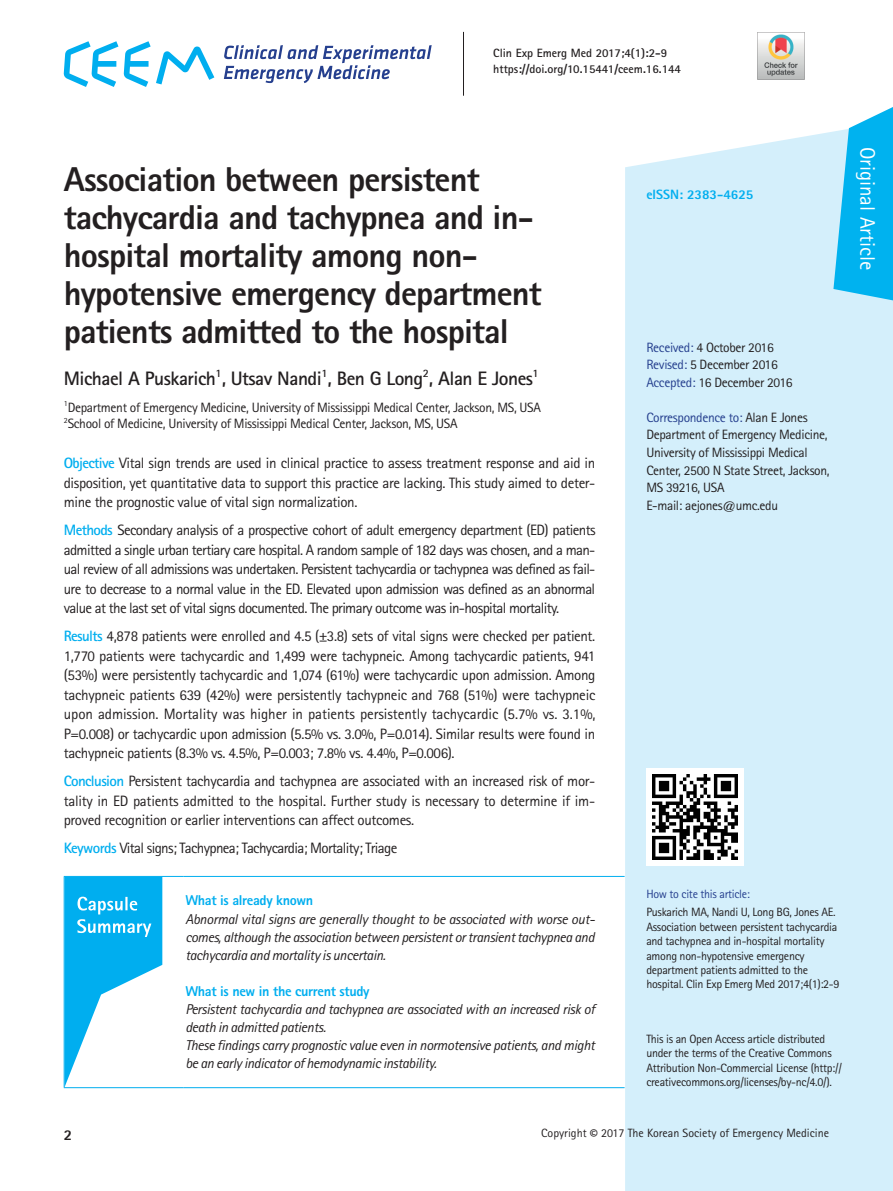
<style>
.page{position:relative;width:893px;height:1191px;background:#fff}
.page>*{position:absolute;margin:0;border:0;box-sizing:border-box;transform-origin:0 0}
.제목{font:800 34.5px/38px "Rotis Sans Serif Std";letter-spacing:-.025em;color:#231f20}
.t1{font:21px "Rotis Sans Serif Std";color:#fff}
.저자{font:700 19.5px "Rotis Sans Serif Std";letter-spacing:-.025em;color:#231f20}
.초록{font:15px/19.5px "Rotis Sans Serif Std";letter-spacing:-.025em;color:#231f20;text-align:justify}
.t2{font:800 15px "Rotis Sans Serif Std";color:#231f20}
.요약_article_본문{font:italic 14.25px/18px "Rotis Sans Serif Std";letter-spacing:-.025em;color:#231f20}
.요약_article_볼드{font:800 14.25px "Rotis Sans Serif Std";letter-spacing:-.025em;color:#00aeef}
.교신저자{font:13.5px/17.5px "Rotis Sans Serif Std";letter-spacing:-.025em;color:#231f20}
.소속{font:13.5px "Rotis Sans Serif Std";letter-spacing:-.025em;color:#231f20}
.교신저자-2{font:13.5px "Rotis Sans Serif Std";letter-spacing:-.025em;color:#253f8e}
.t3{font:800 13.5px "Rotis Sans Serif Std";color:#00aeef}
.인용주소본문{font:12px/14.4px "Rotis Sans Serif Std";letter-spacing:-.025em;color:#231f20}
.잡지볼륨{font:700 12px "Rotis Sans Serif Std";color:#231f20}
.인용주소본문-2{font:12px "Rotis Sans Serif Std";color:#231f20}
.인용주소볼드{font:12px "Rotis Sans Serif Std";letter-spacing:-.025em;color:#253f8e}
.s1{font-weight:700;color:#00aeef}
.s2{color:#253f8e}
.s3{color:#231f20}
.s4{font-family:"Myriad Pro";font-weight:700}
</style>
<div class="page">
<div style="left:625px;top:131px;width:268px;height:1060px;background:#d4effb"></div>
<svg style="left:833px;top:107px;width:60px;height:193px;background:#31c0f1"></svg>
<svg style="left:64px;top:41px;width:54px;height:46px"></svg>
<svg style="left:124px;top:41px;width:90px;height:46px"></svg>
<svg style="left:224px;top:45px;width:208px;height:38px"></svg>
<hr style="left:463px;top:32px;width:1px;height:64px;background:#231f20">
<div style="left:646px;top:768px;width:98px;height:98px;background:#fff"></div>
<img style="left:653px;top:775px;width:85px;height:85px">
<hr style="left:64px;top:876px;width:1px;height:211px;background:#00aeef">
<hr style="left:183px;top:876px;width:442px;height:1px;background:#00aeef">
<hr style="left:183px;top:1087px;width:442px;height:1px;background:#00aeef">
<hr style="left:64px;top:876px;width:119px;height:1px;background:#00aeef">
<hr style="left:64px;top:1087px;width:119px;height:1px;background:#00aeef">
<svg style="left:65px;top:876px;width:97px;height:210px"></svg>
<img style="left:758px;top:32px;width:46px;height:47px">
<p class="잡지볼륨" style="left:493px;top:45px;width:175px">Clin Exp Emerg Med 2017;4(1):2-9</p>
<p class="잡지볼륨" style="left:493px;top:62px;width:189px">https://doi.org/10.15441/ceem.16.144</p>
<p class="제목" style="left:64px;top:160px;width:479px">Association between persistent tachycardia and tachypnea and in&shy;hospital mortality among non&shy;hypotensive emergency department patients admitted to the hospital</p>
<p class="저자" style="left:64px;top:366px;width:476px">Michael A Puskarich<sup>1</sup>, Utsav Nandi<sup>1</sup>, Ben G Long<sup>2</sup>, Alan E Jones<sup>1</sup></p>
<p class="소속" style="left:64px;top:399px;width:479px"><sup>1</sup>Department of Emergency Medicine, University of Mississippi Medical Center, Jackson, MS, USA</p>
<p class="소속" style="left:64px;top:415px;width:395px"><sup>2</sup>School of Medicine, University of Mississippi Medical Center, Jackson, MS, USA</p>
<p class="초록" style="left:64px;top:453px;width:533px"><span class="s1">Objective</span> Vital sign trends are used in clinical practice to assess treatment response and aid in disposition, yet quantitative data to support this practice are lacking. This study aimed to deter&shy;mine the prognostic value of vital sign normalization.</p>
<p class="초록" style="left:64px;top:520px;width:533px"><span class="s1">Methods</span> Secondary analysis of a prospective cohort of adult emergency department (ED) patients admitted a single urban tertiary care hospital. A random sample of 182 days was chosen, and a man&shy;ual review of all admissions was undertaken. Persistent tachycardia or tachypnea was defined as fail&shy;ure to decrease to a normal value in the ED. Elevated upon admission was defined as an abnormal value at the last set of vital signs documented. The primary outcome was in-hospital mortality.</p>
<p class="초록" style="left:64px;top:626px;width:533px"><span class="s1">Results</span> 4,878 patients were enrolled and 4.5 (±3.8) sets of vital signs were checked per patient.<br>1,770 patients were tachycardic and 1,499 were tachypneic. Among tachycardic patients, 941 (53%) were persistently tachycardic and 1,074 (61%) were tachycardic upon admission. Among tachypneic patients 639 (42%) were persistently tachypneic and 768 (51%) were tachypneic upon admission. Mortality was higher in patients persistently tachycardic (5.7% vs. 3.1%, P=0.008) or tachycardic upon admission (5.5% vs. 3.0%, P=0.014). Similar results were found in tachypneic patients (8.3% vs. 4.5%, P=0.003; 7.8% vs. 4.4%, P=0.006).</p>
<p class="초록" style="left:64px;top:771px;width:533px"><span class="s1">Conclusion</span> Persistent tachycardia and tachypnea are associated with an increased risk of mor&shy;tality in ED patients admitted to the hospital. Further study is necessary to determine if im&shy;proved recognition or earlier interventions can affect outcomes.</p>
<p class="초록" style="left:64px;top:838px;width:335px"><span class="s1">Keywords</span> Vital signs; Tachypnea; Tachycardia; Mortality; Triage</p>
<p class="요약_article_볼드" style="left:185px;top:891px;width:129px">What is already known</p>
<p class="요약_article_본문" style="left:185px;top:909px;width:411px;text-align:justify">Abnormal vital signs are generally thought to be associated with worse out&shy;comes, although the association between persistent or transient tachypnea and tachycardia and mortality is uncertain.</p>
<p class="요약_article_볼드" style="left:185px;top:981px;width:186px">What is new in the current study</p>
<p class="요약_article_본문" style="left:185px;top:999px;width:411px">Persistent tachycardia and tachypnea are associated with an increased risk of death in admitted patients.</p>
<p class="요약_article_본문" style="left:185px;top:1035px;width:411px">These findings carry prognostic value even in normotensive patients, and might be an early indicator of hemodynamic instability.</p>
<p class="t3" style="left:646px;top:185px;width:109px">eISSN: 2383-4625</p>
<p class="t1" style="left:880px;top:147px;width:125px;rotate:90deg">Original Article</p>
<p class="교신저자" style="left:646px;top:338px;width:129px"><span class="s2">Received:</span> 4 October 2016</p>
<p class="교신저자" style="left:646px;top:356px;width:133px"><span class="s2">Revised:</span> 5 December 2016</p>
<p class="교신저자" style="left:646px;top:373px;width:148px"><span class="s2">Accepted:</span> 16 December 2016</p>
<p class="교신저자-2" style="left:646px;top:409px;width:163px">Correspondence to: <span class="s3">Alan E Jones</span></p>
<p class="교신저자" style="left:646px;top:426px;width:185px">Department of Emergency Medicine,<br>University of Mississippi Medical<br>Center, 2500 N State Street, Jackson,<br>MS 39216, USA</p>
<p class="교신저자" style="left:646px;top:496px;width:133px">E-mail: aejones@umc.edu</p>
<p class="인용주소볼드" style="left:646px;top:886px;width:105px">How to cite this article:</p>
<p class="인용주소본문" style="left:646px;top:905px;width:195px">Puskarich MA, Nandi U, Long BG, Jones AE.<br>Association between persistent tachycardia and tachypnea and in-hospital mortality among non-hypotensive emergency department patients admitted to the hospital. Clin Exp Emerg Med 2017;4(1):2-9</p>
<p class="인용주소본문" style="left:646px;top:1031px;width:197px">This is an Open Access article distributed under the terms of the Creative Commons Attribution Non-Commercial License (http:// creativecommons.org/licenses/by-nc/4.0/).</p>
<p class="t2" style="left:64px;top:1125px;width:10px">2</p>
<p class="인용주소본문-2" style="left:541px;top:1126px;width:290px">Copyright <span class="s4">©</span> 2017 The Korean Society of Emergency Medicine</p>
</div>
